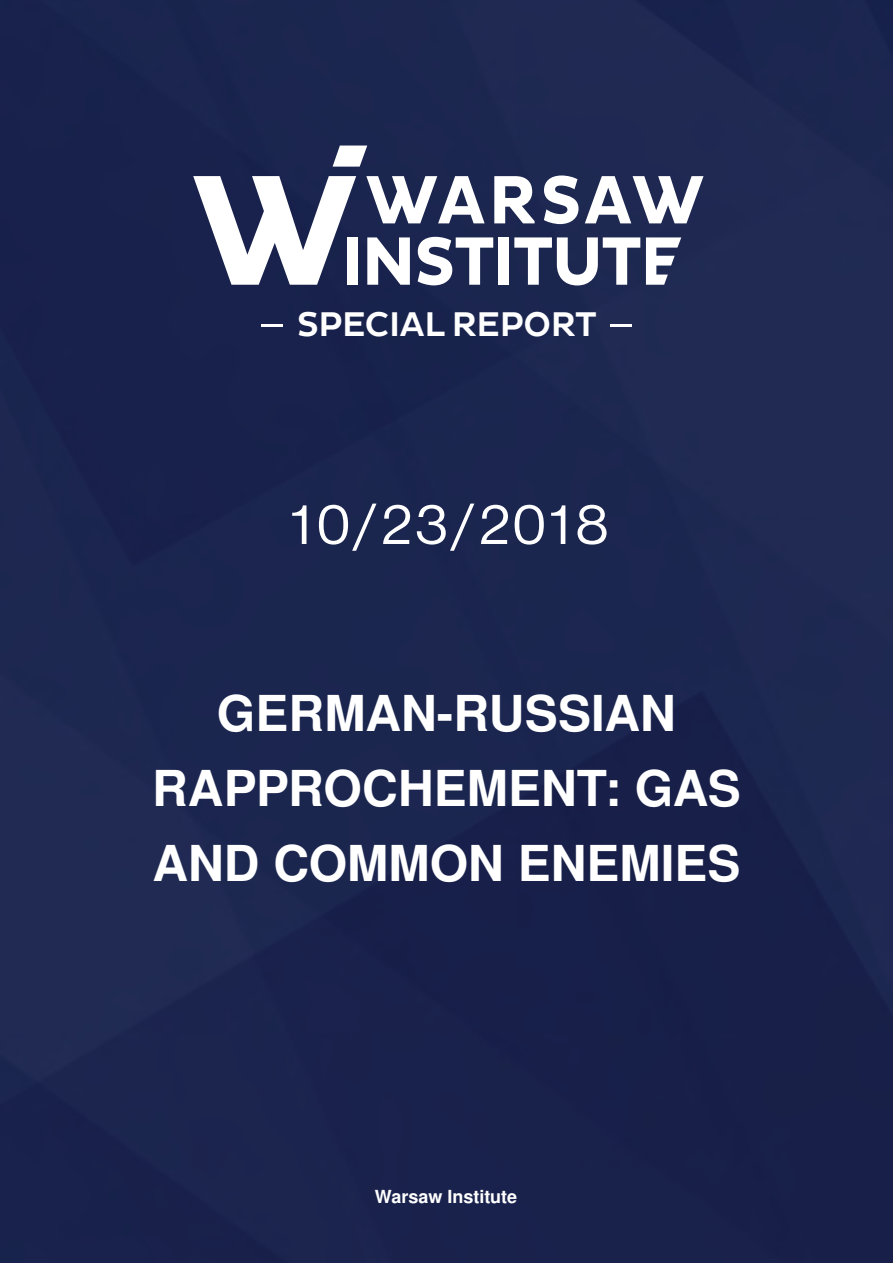
<style>
.page{position:relative;width:893px;height:1263px;background:#1b254f}
.page>*{position:absolute;margin:0;border:0;box-sizing:border-box;transform-origin:0 0}
.t1{font:60px "Nimbus Sans DOT";letter-spacing:-.045em;color:#fff}
.t2{font:700 49.5px/75px "Nimbus San L";color:#fff;text-align:center}
.t3{font:500 34.5px "Pluto Sans W01";letter-spacing:-.01em;color:#fff}
.t4{font:700 18px "Nimbus San L";color:#fff}
</style>
<div class="page">
<svg style="left:366px;top:176px;width:119px;height:47px"></svg>
<svg style="left:494px;top:176px;width:41px;height:47px"></svg>
<svg style="left:544px;top:175px;width:34px;height:49px"></svg>
<svg style="left:585px;top:176px;width:118px;height:47px"></svg>
<svg style="left:193px;top:176px;width:163px;height:109px"></svg>
<div style="left:347px;top:237px;width:11px;height:48px;background:#fff"></div>
<svg style="left:367px;top:237px;width:43px;height:48px"></svg>
<svg style="left:418px;top:237px;width:75px;height:48px"></svg>
<div style="left:498px;top:237px;width:11px;height:48px;background:#fff"></div>
<svg style="left:514px;top:237px;width:126px;height:48px"></svg>
<svg style="left:333px;top:146px;width:34px;height:21px"></svg>
<svg style="left:646px;top:237px;width:35px;height:48px"></svg>
<hr style="left:610px;top:324px;width:22px;height:2px;background:#fff">
<hr style="left:262px;top:324px;width:21px;height:2px;background:#fff">
<p class="t3" style="left:297px;top:305px;width:301px">SPECIAL REPORT</p>
<p class="t1" style="left:285px;top:491px;width:326px">10/23/2018</p>
<p class="t2" style="left:152px;top:675px;width:590px">GERMAN-RUSSIAN<br>RAPPROCHEMENT: GAS<br>AND COMMON ENEMIES</p>
<p class="t4" style="left:375px;top:1183px;width:144px">Warsaw Institute</p>
</div>
